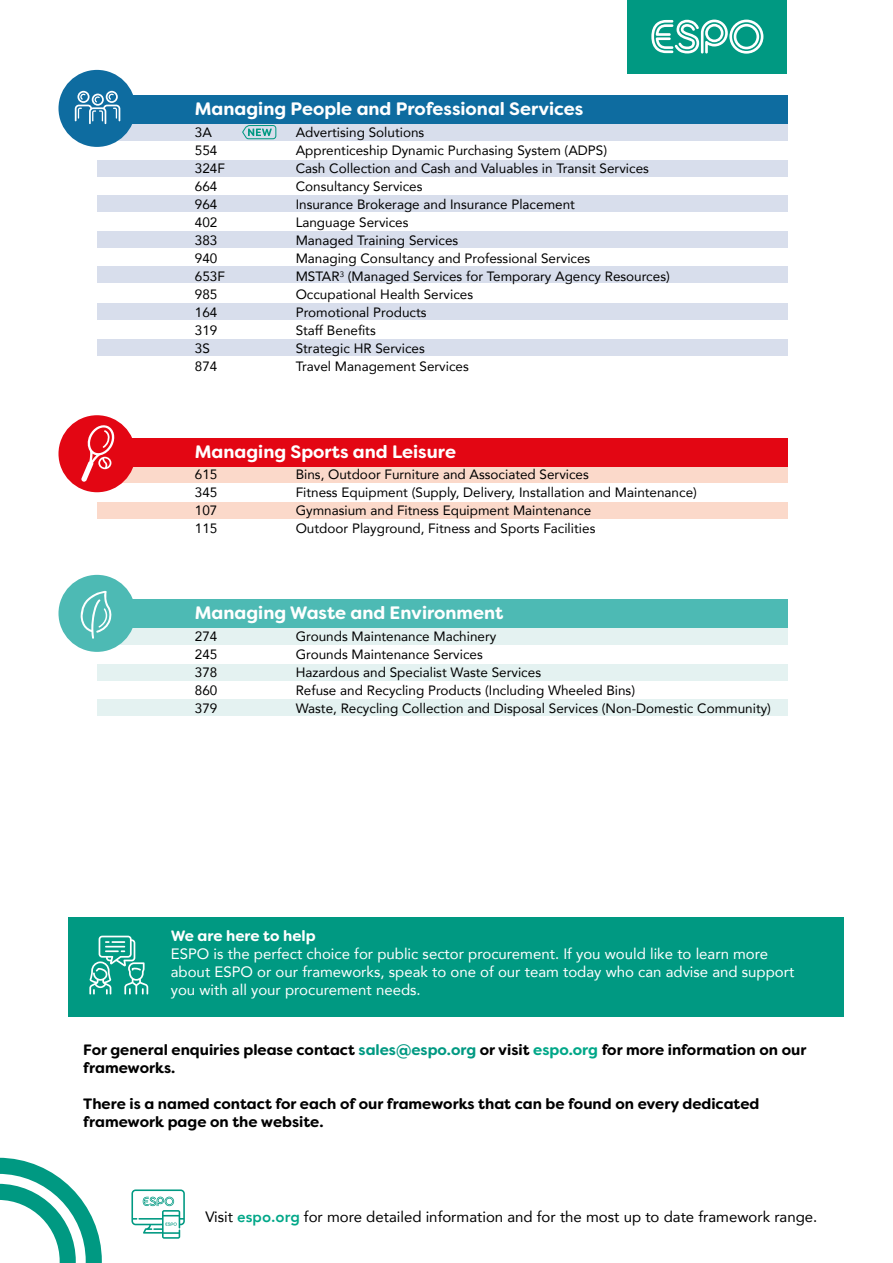
<style>
.page{position:relative;width:893px;height:1263px;background:#fff}
.page>*{position:absolute;margin:0;border:0;box-sizing:border-box;transform-origin:0 0}
.t1{font:700 18px "Filson Soft";color:#fff}
.t2{font:700 15px/18px "Filson Soft";color:#000}
.t3{font:15px/18px "Avenir";color:#fff}
.t4{font:15px "Avenir";color:#000}
.t5{font:700 15px "Filson Soft";color:#fff}
.t6{font:13.5px/18px "Avenir";color:#000}
.s1{color:#009982}
.s2{color:#00a788}
.s3{font-weight:800;color:#00a788}
</style>
<div class="page">
<div style="left:97px;top:628px;width:690px;height:16px;background:#e4f2f1"></div>
<div style="left:97px;top:664px;width:690px;height:16px;background:#e4f2f1"></div>
<div style="left:97px;top:699px;width:690px;height:16px;background:#e4f2f1"></div>
<div style="left:97px;top:124px;width:690px;height:17px;background:#d8deec"></div>
<div style="left:97px;top:161px;width:690px;height:16px;background:#d8deec"></div>
<div style="left:97px;top:196px;width:690px;height:16px;background:#d8deec"></div>
<div style="left:97px;top:232px;width:690px;height:16px;background:#d8deec"></div>
<div style="left:97px;top:267px;width:690px;height:16px;background:#d8deec"></div>
<div style="left:97px;top:303px;width:690px;height:16px;background:#d8deec"></div>
<div style="left:97px;top:339px;width:690px;height:16px;background:#d8deec"></div>
<div style="left:97px;top:466px;width:690px;height:17px;background:#fbd9ca"></div>
<div style="left:97px;top:503px;width:690px;height:16px;background:#fbd9ca"></div>
<div style="left:97px;top:599px;width:690px;height:29px;background:#4dbab4"></div>
<div style="left:97px;top:96px;width:690px;height:28px;background:#0e6ca0"></div>
<div style="left:97px;top:438px;width:690px;height:28px;background:#e30613"></div>
<svg style="left:0;top:1158px;width:102px;height:105px"></svg>
<svg style="left:131px;top:1189px;width:54px;height:50px"></svg>
<div style="left:68px;top:917px;width:776px;height:99px;background:#009982"></div>
<svg style="left:89px;top:936px;width:59px;height:58px"></svg>
<div style="left:627px;top:0;width:160px;height:74px;background:#009982"></div>
<svg style="left:651px;top:20px;width:112px;height:34px"></svg>
<div style="left:58px;top:70px;width:78px;height:77px;background:#0e6ca0;border-radius:50%"></div>
<svg style="left:75px;top:91px;width:45px;height:33px"></svg>
<div style="left:58px;top:575px;width:78px;height:77px;background:#4dbab4;border-radius:50%"></div>
<svg style="left:80px;top:591px;width:32px;height:48px"></svg>
<div style="left:58px;top:415px;width:78px;height:77px;background:#e30613;border-radius:50%"></div>
<svg style="left:81px;top:425px;width:34px;height:57px"></svg>
<svg style="left:242px;top:125px;width:35px;height:15px"></svg>
<h1 class="t1" style="left:195px;top:97px;width:390px">Managing People and Professional Services</h1>
<p class="t6" style="left:195px;top:123px;width:32px">3A<br>554<br>324F<br>664<br>964<br>402<br>383<br>940<br>653F<br>985<br>164<br>319<br>3S<br>874</p>
<p class="t6" style="left:296px;top:123px;width:376px">Advertising Solutions<br>Apprenticeship Dynamic Purchasing System (ADPS)<br>Cash Collection and Cash and Valuables in Transit Services Consultancy Services<br>Insurance Brokerage and Insurance Placement<br>Language Services<br>Managed Training Services<br>Managing Consultancy and Professional Services<br>MSTAR<sup>3</sup> (Managed Services for Temporary Agency Resources)<br>Occupational Health Services<br>Promotional Products<br>Staff Benefits<br>Strategic HR Services<br>Travel Management Services</p>
<h1 class="t1" style="left:195px;top:440px;width:263px">Managing Sports and Leisure</h1>
<p class="t6" style="left:195px;top:465px;width:24px;text-align:justify">615<br>345<br>107<br>115</p>
<p class="t6" style="left:296px;top:465px;width:403px">Bins, Outdoor Furniture and Associated Services<br>Fitness Equipment (Supply, Delivery, Installation and Maintenance)<br>Gymnasium and Fitness Equipment Maintenance<br>Outdoor Playground, Fitness and Sports Facilities</p>
<h1 class="t1" style="left:195px;top:601px;width:310px">Managing Waste and Environment</h1>
<p class="t6" style="left:195px;top:627px;width:24px;text-align:justify">274<br>245<br>378<br>860<br>379</p>
<p class="t6" style="left:296px;top:627px;width:477px">Grounds Maintenance Machinery<br>Grounds Maintenance Services<br>Hazardous and Specialist Waste Services<br>Refuse and Recycling Products (Including Wheeled Bins)<br>Waste, Recycling Collection and Disposal Services (Non-Domestic Community)</p>
<p class="t5" style="left:171px;top:926px;width:146px">We are here to help</p>
<p class="t3" style="left:171px;top:944px;width:625px">ESPO is the perfect choice for public sector procurement. If you would like to learn more about ESPO or our frameworks, speak to one of our team today who can advise and support you with all your procurement needs.</p>
<p class="t2" style="left:83px;top:1040px;width:725px">For general enquiries please contact <span class="s1">sales@espo.org</span> or visit <span class="s2">espo.org</span> for more information on our frameworks.</p>
<p class="t2" style="left:83px;top:1094px;width:678px">There is a named contact for each of our frameworks that can be found on every dedicated framework page on the website.</p>
<p class="t4" style="left:205px;top:1204px;width:614px">Visit <span class="s3">espo.org</span> for more detailed information and for the most up to date framework range.</p>
</div>
